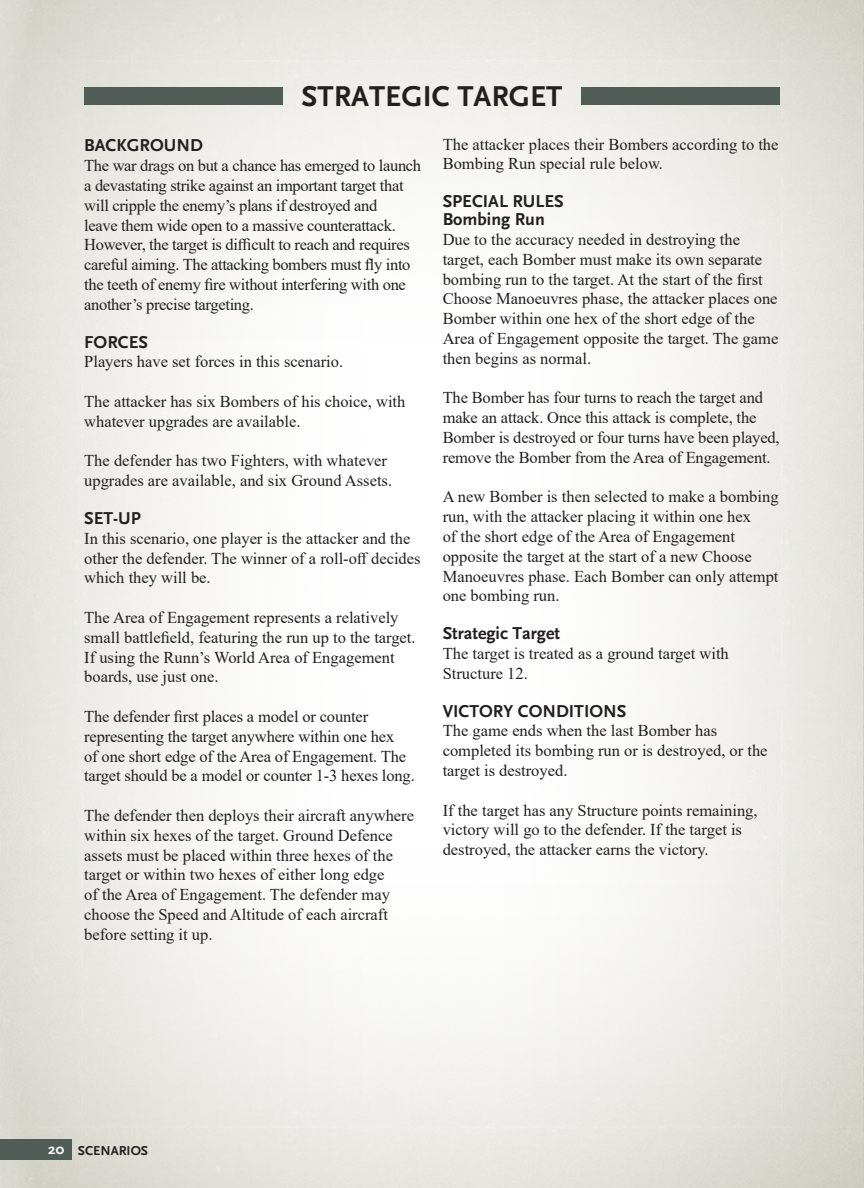
<style>
.page{position:relative;width:864px;height:1188px;background:#fff}
.page>*{position:absolute;margin:0;border:0;box-sizing:border-box;transform-origin:0 0}
.t1{font:700 30px "Scala Sans";color:#231f20}
.t2{font:700 18px "Scala Sans";color:#231f20}
.t3{font:16.5px/19.8px "Times New Roman";color:#231f20}
.t4{font:16.5px/19.8px "Times New Roman";letter-spacing:-.02em;color:#231f20}
.t5{font:700 15px "Scala Sans";color:#fff}
.t6{font:700 13.5px "Scala Sans";color:#231f20}
</style>
<div class="page">
<img style="left:657px;top:421px;width:207px;height:346px">
<img style="left:0;top:767px;width:864px;height:421px">
<img style="left:0;top:0;width:864px;height:421px">
<div style="left:0;top:1139px;width:71px;height:21px;background:#515c58"></div>
<div style="left:84px;top:87px;width:199px;height:17px;background:#515c58"></div>
<div style="left:581px;top:87px;width:199px;height:17px;background:#515c58"></div>
<p class="t1" style="left:302px;top:80px;width:262px">STRATEGIC TARGET</p>
<p class="t2" style="left:84px;top:136px;width:120px">BACKGROUND</p>
<p class="t4" style="left:84px;top:155px;width:338px">The war drags on but a chance has emerged to launch a devastating strike against an important target that will cripple the enemy’s plans if destroyed and<br>leave them wide open to a massive counterattack.<br>However, the target is difficult to reach and requires careful aiming. The attacking bombers must fly into the teeth of enemy fire without interfering with one another’s precise targeting.</p>
<p class="t2" style="left:84px;top:332px;width:65px">FORCES</p>
<p class="t3" style="left:84px;top:352px;width:260px">Players have set forces in this scenario.</p>
<p class="t3" style="left:84px;top:391px;width:323px">The attacker has six Bombers of his choice, with whatever upgrades are available.</p>
<p class="t3" style="left:84px;top:451px;width:309px">The defender has two Fighters, with whatever upgrades are available, and six Ground Assets.</p>
<p class="t2" style="left:84px;top:509px;width:58px">SET-UP</p>
<p class="t3" style="left:84px;top:528px;width:338px">In this scenario, one player is the attacker and the other the defender. The winner of a roll-off decides which they will be.</p>
<p class="t3" style="left:84px;top:607px;width:333px">The Area of Engagement represents a relatively small battlefield, featuring the run up to the target.<br>If using the Runn’s World Area of Engagement boards, use just one.</p>
<p class="t3" style="left:84px;top:706px;width:332px">The defender first places a model or counter representing the target anywhere within one hex<br>of one short edge of the Area of Engagement. The target should be a model or counter 1-3 hexes long.</p>
<p class="t3" style="left:84px;top:805px;width:331px">The defender then deploys their aircraft anywhere within six hexes of the target. Ground Defence assets must be placed within three hexes of the target or within two hexes of either long edge<br>of the Area of Engagement. The defender may choose the Speed and Altitude of each aircraft before setting it up.</p>
<p class="t3" style="left:443px;top:134px;width:337px">The attacker places their Bombers according to the<br>Bombing Run special rule below.</p>
<p class="t2" style="left:443px;top:192px;width:123px">SPECIAL RULES</p>
<p class="t2" style="left:443px;top:210px;width:104px">Bombing Run</p>
<p class="t3" style="left:443px;top:229px;width:337px">Due to the accuracy needed in destroying the target, each Bomber must make its own separate bombing run to the target. At the start of the first Choose Manoeuvres phase, the attacker places one Bomber within one hex of the short edge of the Area of Engagement opposite the target. The game then begins as normal.</p>
<p class="t3" style="left:443px;top:388px;width:339px">The Bomber has four turns to reach the target and make an attack. Once this attack is complete, the Bomber is destroyed or four turns have been played, remove the Bomber from the Area of Engagement.</p>
<p class="t3" style="left:443px;top:487px;width:337px">A new Bomber is then selected to make a bombing run, with the attacker placing it within one hex<br>of the short edge of the Area of Engagement opposite the target at the start of a new Choose Manoeuvres phase. Each Bomber can only attempt one bombing run.</p>
<p class="t2" style="left:443px;top:624px;width:119px">Strategic Target</p>
<p class="t3" style="left:443px;top:643px;width:288px">The target is treated as a ground target with<br>Structure 12.</p>
<p class="t2" style="left:443px;top:701px;width:185px">VICTORY CONDITIONS</p>
<p class="t3" style="left:443px;top:721px;width:326px">The game ends when the last Bomber has completed its bombing run or is destroyed, or the target is destroyed.</p>
<p class="t3" style="left:443px;top:800px;width:316px">If the target has any Structure points remaining, victory will go to the defender. If the target is destroyed, the attacker earns the victory.</p>
<p class="t5" style="left:48px;top:1141px;width:17px">20</p>
<p class="t6" style="left:78px;top:1143px;width:72px">SCENARIOS</p>
</div>
